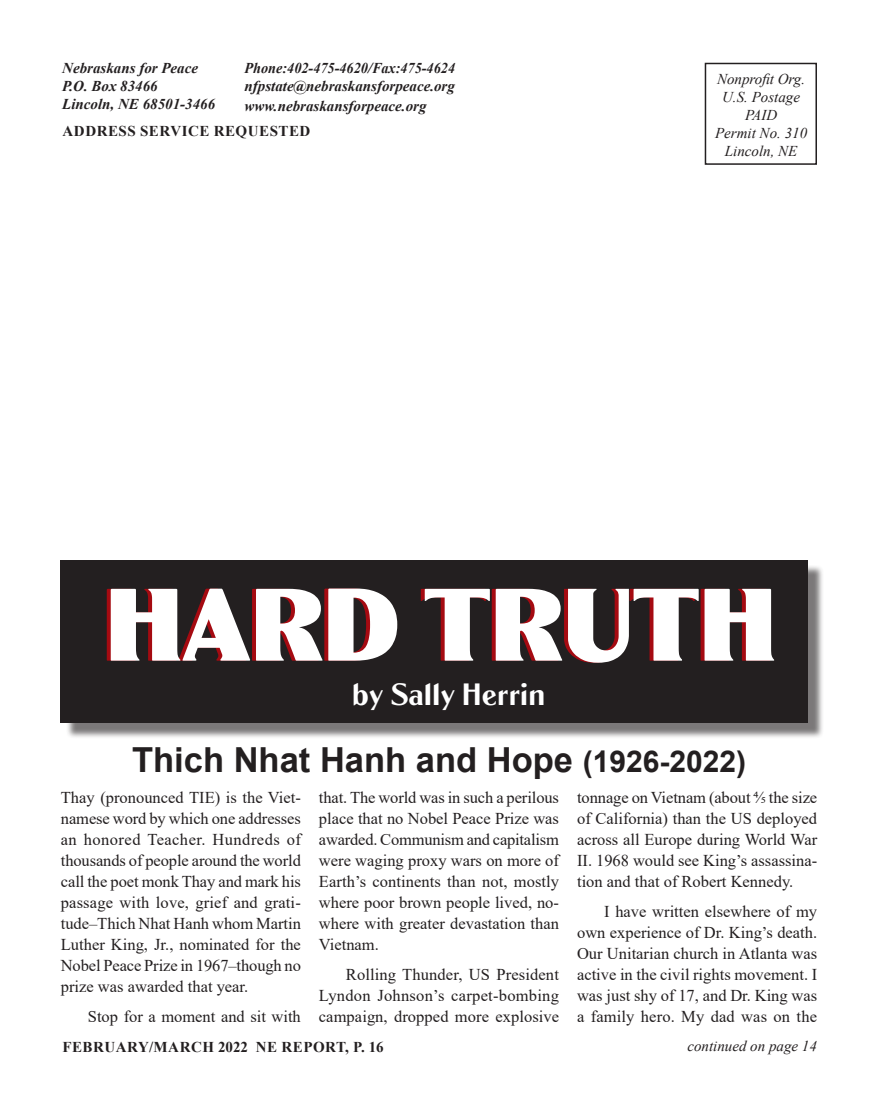
<style>
.page{position:relative;width:878px;height:1107px;background:#fff}
.page>*{position:absolute;margin:0;border:0;box-sizing:border-box;transform-origin:0 0}
.Body_text{font:700 90px "LTC Globe Gothic";color:#fff}
.Body_text-2{font:700 34.5px "Arial";color:#231f20}
.Body_text-3{font:27px "LTC Globe Gothic";color:#fff}
.Text{font:16.5px/21px "Times New Roman";color:#231f20;text-align:justify}
.t1{font:italic 700 15px "Times New Roman";color:#231f20}
.Body_text-4{font:italic 15px "Times New Roman";color:#231f20}
.t2{font:700 15px "Times New Roman";letter-spacing:.035em;color:#231f20}
.t3{font:italic 700 15px "Times New Roman";color:#231f20;scale:.95 1}
.s1{font-size:30px}
</style>
<div class="page">
<div style="left:704px;top:63px;width:113px;height:102px;border:2px solid #231f20"></div>
<div style="left:66px;top:565px;width:758px;height:174px;background:#231f20;opacity:.6"></div>
<div style="left:61px;top:560px;width:746px;height:163px;background:#231f20"></div>
<p class="t3" style="left:244px;top:58px;width:223px">Phone:402-475-4620/Fax:475-4624</p>
<p class="t1" style="left:244px;top:76px;width:212px">nfpstate@nebraskansforpeace.org</p>
<p class="t1" style="left:244px;top:96px;width:183px">www.nebraskansforpeace.org</p>
<p class="t2" style="left:63px;top:120px;width:249px">ADDRESS SERVICE REQUESTED</p>
<p class="t1" style="left:62px;top:58px;width:137px">Nebraskans for Peace</p>
<p class="t1" style="left:62px;top:76px;width:97px">P.O. Box 83466</p>
<p class="t1" style="left:62px;top:94px;width:154px">Lincoln, NE 68501-3466</p>
<p class="Body_text-4" style="left:717px;top:68px;width:90px">Nonprofit Org.</p>
<p class="Body_text-4" style="left:722px;top:86px;width:79px">U.S. Postage</p>
<p class="Body_text-4" style="left:745px;top:104px;width:34px">PAID</p>
<p class="Body_text-4" style="left:715px;top:122px;width:94px">Permit No. 310</p>
<p class="Body_text-4" style="left:724px;top:140px;width:74px">Lincoln, NE</p>
<p class="Body_text" style="left:105px;top:566px;width:672px">HARD TRUTH</p>
<p class="Body_text-3" style="left:352px;top:676px;width:195px">by Sally Herrin</p>
<p class="Body_text-2" style="left:132px;top:736px;width:615px">Thich Nhat Hanh and Hope <span class="s1">(1926-2022)</span></p>
<p class="Text" style="left:61px;top:786px;width:242px">Thay (pronounced TIE) is the Viet&shy;namese word by which one addresses an honored Teacher. Hundreds of thousands of people around the world call the poet monk Thay and mark his passage with love, grief and grati&shy;tude–Thich Nhat Hanh whom Martin Luther King, Jr., nominated for the Nobel Peace Prize in 1967–though no prize was awarded that year.</p>
<p class="Text" style="left:88px;top:1005px;width:214px">Stop for a moment and sit with</p>
<p class="Text" style="left:319px;top:786px;width:242px">that. The world was in such a perilous place that no Nobel Peace Prize was awarded. Communism and capitalism were waging proxy wars on more of Earth’s continents than not, mostly where poor brown people lived, no&shy;where with greater devastation than Vietnam.</p>
<p class="Text" style="left:319px;top:963px;width:242px;text-indent:27px">Rolling Thunder, US President Lyndon Johnson’s carpet-bombing campaign, dropped more explosive</p>
<p class="t2" style="left:62px;top:1036px;width:323px">FEBRUARY/MARCH 2022 NE REPORT, P. 16</p>
<p class="Text" style="left:577px;top:786px;width:242px">tonnage on Vietnam (about ⅘ the size of California) than the US deployed across all Europe during World War II. 1968 would see King’s assassina&shy;tion and that of Robert Kennedy.</p>
<p class="Text" style="left:577px;top:900px;width:242px;text-indent:27px">I have written elsewhere of my own experience of Dr. King’s death.<br>Our Unitarian church in Atlanta was active in the civil rights movement. I was just shy of 17, and Dr. King was a family hero. My dad was on the</p>
<p class="Body_text-4" style="left:687px;top:1036px;width:131px">continued on page 14</p>
</div>
